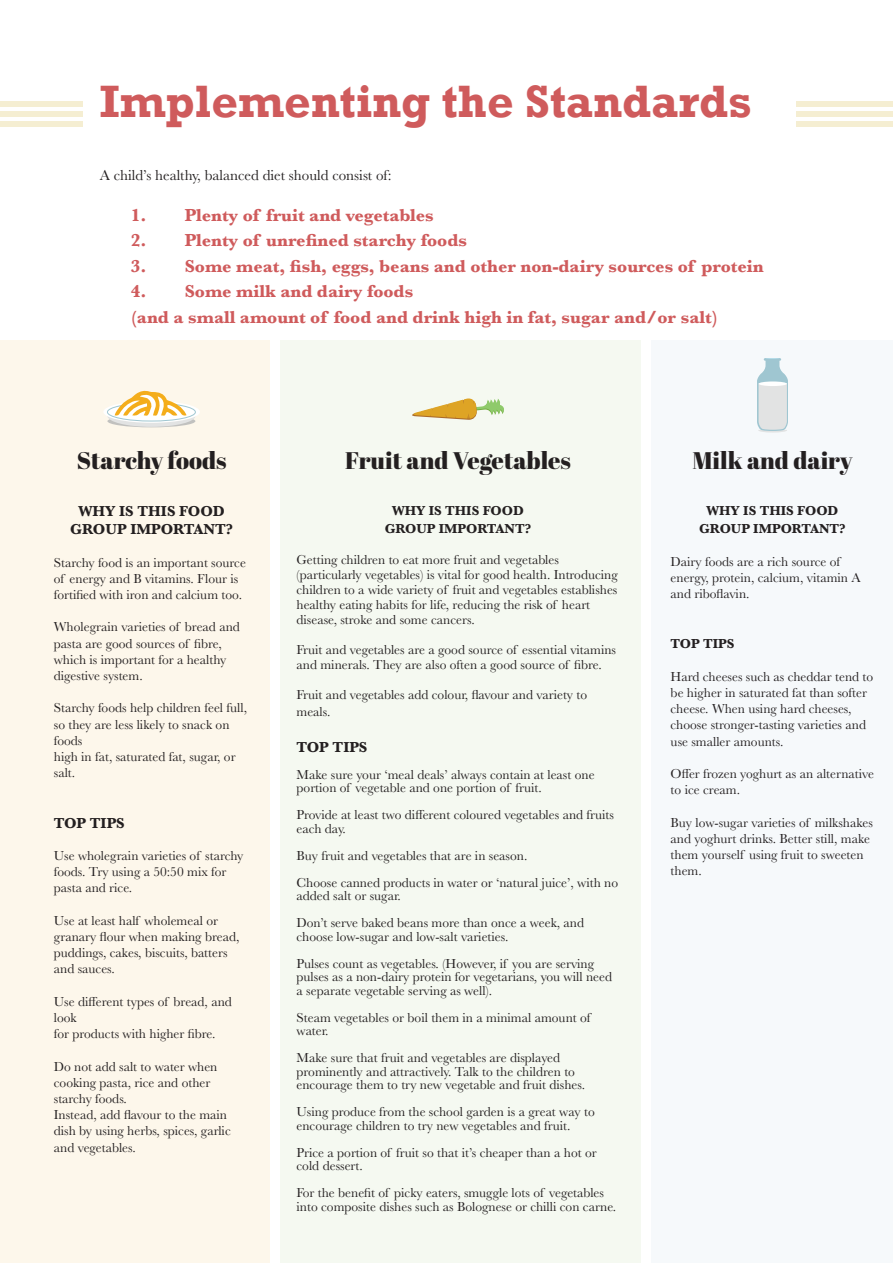
<style>
.page{position:relative;width:893px;height:1263px;background:#fff}
.page>*{position:absolute;margin:0;border:0;box-sizing:border-box;transform-origin:0 0}
.t1{font:700 46.5px "Rockwell";color:#cf5b5c}
.t2{font:24px "Abril Fatface";color:#231f20}
.t3{font:700 18px "Baskerville";color:#cf5b5c}
.t4{font:15px "Baskerville";color:#231f20}
.t5{font:700 15px/18px "Baskerville";color:#231f20;text-align:center}
.t6{font:13.5px/16.2px "Baskerville";color:#231f20}
.t7{font:700 13.5px/18px "Baskerville";color:#231f20;text-align:center}
</style>
<div class="page">
<div style="left:651px;top:340px;width:242px;height:923px;background:#f6f9fb"></div>
<div style="left:280px;top:340px;width:360px;height:923px;background:#f5f9f1"></div>
<div style="left:0;top:340px;width:269px;height:923px;background:#fdf7eb"></div>
<div style="left:107px;top:415px;width:88px;height:12px;background:#c1c1bf;border-radius:50%"></div>
<div style="left:107px;top:405px;width:88px;height:22px;background:#e2e3e3;border-radius:50%"></div>
<svg style="left:103px;top:401px;width:97px;height:22px"></svg>
<div style="left:107px;top:403px;width:89px;height:18px;border:1px solid #9fc6d1;border-radius:50%"></div>
<svg style="left:115px;top:390px;width:72px;height:26px"></svg>
<svg style="left:412px;top:398px;width:92px;height:22px"></svg>
<div style="left:797px;top:101px;width:96px;height:6px;background:#f5eed2"></div>
<div style="left:0;top:101px;width:82px;height:6px;background:#f5eed2"></div>
<div style="left:797px;top:111px;width:96px;height:6px;background:#f5eed2"></div>
<div style="left:0;top:111px;width:82px;height:6px;background:#f5eed2"></div>
<div style="left:797px;top:121px;width:96px;height:6px;background:#f5eed2"></div>
<div style="left:0;top:121px;width:82px;height:6px;background:#f5eed2"></div>
<svg style="left:757px;top:358px;width:31px;height:75px"></svg>
<p class="t1" style="left:100px;top:74px;width:653px">Implementing the Standards</p>
<p class="t4" style="left:100px;top:165px;width:293px">A child’s healthy, balanced diet should consist of:</p>
<p class="t3" style="left:131px;top:202px;width:305px">1. Plenty of fruit and vegetables</p>
<p class="t3" style="left:131px;top:228px;width:338px">2. Plenty of unrefined starchy foods</p>
<p class="t3" style="left:131px;top:253px;width:634px">3. Some meat, fish, eggs, beans and other non-dairy sources of protein</p>
<p class="t3" style="left:131px;top:279px;width:284px">4. Some milk and dairy foods</p>
<p class="t3" style="left:131px;top:304px;width:589px">(and a small amount of food and drink high in fat, sugar and/or salt)</p>
<p class="t2" style="left:77px;top:443px;width:151px">Starchy foods</p>
<p class="t5" style="left:70px;top:502px;width:164px">WHY IS THIS FOOD<br>GROUP IMPORTANT?</p>
<p class="t6" style="left:54px;top:554px;width:194px">Starchy food is an important source of energy and B vitamins. Flour is fortified with iron and calcium too.</p>
<p class="t6" style="left:54px;top:619px;width:188px">Wholegrain varieties of bread and pasta are good sources of fibre, which is important for a healthy digestive system.</p>
<p class="t6" style="left:54px;top:700px;width:195px">Starchy foods help children feel full,</p>
<p class="t6" style="left:54px;top:716px;width:177px">so they are less likely to snack on foods</p>
<p class="t6" style="left:54px;top:749px;width:183px">high in fat, saturated fat, sugar, or salt.</p>
<p class="t5" style="left:54px;top:814px;width:72px">TOP TIPS</p>
<p class="t6" style="left:54px;top:848px;width:191px">Use wholegrain varieties of starchy foods. Try using a 50:50 mix for pasta and rice.</p>
<p class="t6" style="left:54px;top:912px;width:187px">Use at least half wholemeal or granary flour when making bread, puddings, cakes, biscuits, batters and sauces.</p>
<p class="t6" style="left:54px;top:993px;width:180px">Use different types of bread, and look</p>
<p class="t6" style="left:54px;top:1026px;width:163px">for products with higher fibre.</p>
<p class="t6" style="left:54px;top:1058px;width:165px">Do not add salt to water when cooking pasta, rice and other starchy foods.</p>
<p class="t6" style="left:54px;top:1107px;width:178px">Instead, add flavour to the main dish by using herbs, spices, garlic and vegetables.</p>
<p class="t2" style="left:345px;top:443px;width:227px">Fruit and Vegetables</p>
<p class="t2" style="left:692px;top:443px;width:162px">Milk and dairy</p>
<p class="t7" style="left:699px;top:502px;width:148px">WHY IS THIS FOOD<br>GROUP IMPORTANT?</p>
<p class="t6" style="left:671px;top:553px;width:191px">Dairy foods are a rich source of energy, protein, calcium, vitamin A and riboflavin.</p>
<p class="t7" style="left:385px;top:502px;width:148px">WHY IS THIS FOOD<br>GROUP IMPORTANT?</p>
<p class="t6" style="left:297px;top:553px;width:323px;line-height:15px">Getting children to eat more fruit and vegetables (particularly vegetables) is vital for good health. Introducing children to a wide variety of fruit and vegetables establishes healthy eating habits for life, reducing the risk of heart disease, stroke and some cancers.</p>
<p class="t6" style="left:297px;top:643px;width:321px;line-height:15px">Fruit and vegetables are a good source of essential vitamins and minerals. They are also often a good source of fibre.</p>
<p class="t6" style="left:297px;top:687px;width:292px">Fruit and vegetables add colour, flavour and variety to meals.</p>
<p class="t5" style="left:297px;top:738px;width:72px">TOP TIPS</p>
<p class="t6" style="left:297px;top:768px;width:299px;line-height:13.5px">Make sure your ‘meal deals’ always contain at least one portion of vegetable and one portion of fruit.</p>
<p class="t6" style="left:297px;top:808px;width:319px;line-height:13.5px">Provide at least two different coloured vegetables and fruits each day.</p>
<p class="t6" style="left:297px;top:847px;width:232px">Buy fruit and vegetables that are in season.</p>
<p class="t6" style="left:297px;top:876px;width:323px;line-height:13.5px">Choose canned products in water or ‘natural juice’, with no added salt or sugar.</p>
<p class="t6" style="left:297px;top:916px;width:289px;line-height:13.5px">Don’t serve baked beans more than once a week, and choose low-sugar and low-salt varieties.</p>
<p class="t6" style="left:297px;top:957px;width:317px;line-height:13.5px">Pulses count as vegetables. (However, if you are serving pulses as a non-dairy protein for vegetarians, you will need a separate vegetable serving as well).</p>
<p class="t6" style="left:297px;top:1011px;width:295px;line-height:13.5px">Steam vegetables or boil them in a minimal amount of water.</p>
<p class="t6" style="left:297px;top:1051px;width:290px;line-height:13.5px">Make sure that fruit and vegetables are displayed prominently and attractively. Talk to the children to encourage them to try new vegetable and fruit dishes.</p>
<p class="t6" style="left:297px;top:1105px;width:300px;line-height:13.5px">Using produce from the school garden is a great way to encourage children to try new vegetables and fruit.</p>
<p class="t6" style="left:297px;top:1146px;width:302px;line-height:13.5px">Price a portion of fruit so that it’s cheaper than a hot or cold dessert.</p>
<p class="t6" style="left:297px;top:1186px;width:321px;line-height:13.5px">For the benefit of picky eaters, smuggle lots of vegetables into composite dishes such as Bolognese or chilli con carne.</p>
<p class="t7" style="left:671px;top:635px;width:65px">TOP TIPS</p>
<p class="t6" style="left:671px;top:668px;width:204px">Hard cheeses such as cheddar tend to be higher in saturated fat than softer cheese. When using hard cheeses, choose stronger-tasting varieties and use smaller amounts.</p>
<p class="t6" style="left:671px;top:766px;width:205px">Offer frozen yoghurt as an alternative to ice cream.</p>
<p class="t6" style="left:671px;top:814px;width:204px">Buy low-sugar varieties of milkshakes and yoghurt drinks. Better still, make them yourself using fruit to sweeten them.</p>
</div>
